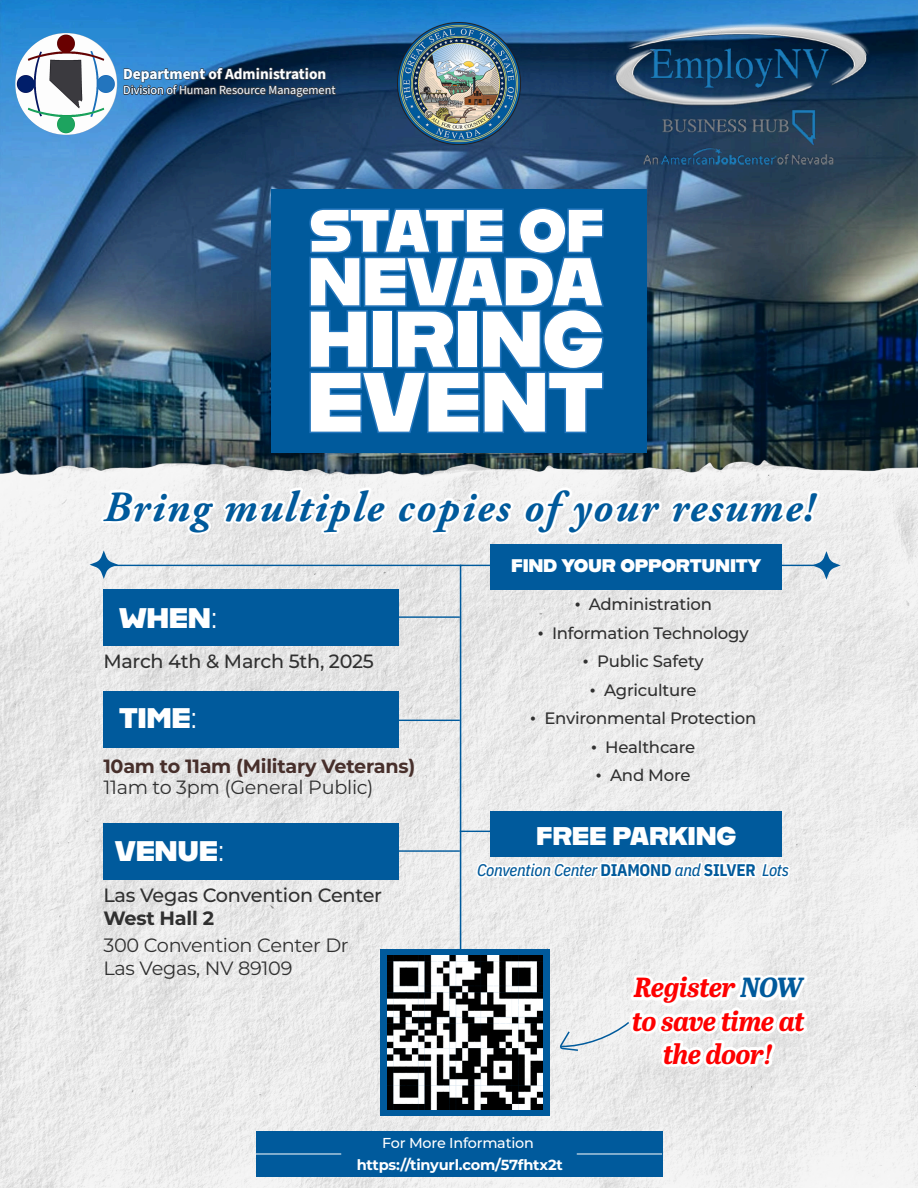
<style>
.page{position:relative;width:918px;height:1188px;background:#fff}
.page>*{position:absolute;margin:0;border:0;box-sizing:border-box;transform-origin:0 0}
.t1{font:83.7px "Alfarn 2";letter-spacing:-.015em;color:#fff}
.t2{font:78.75px "Alfarn 2";letter-spacing:-.015em;color:#fff}
.t3{font:67.35px "Alfarn 2";letter-spacing:-.015em;color:#fff}
.t4{font:59.7px "Alfarn 2";letter-spacing:-.035em;color:#fff}
.t5{font:italic 700 43.05px "Adobe Garamond Pro";letter-spacing:.045em;color:#005a9c}
.t6{font:28.35px "Alfarn 2";letter-spacing:-.015em;color:#fff}
.t7{font:italic 700 27.6px/33.2px "Abril Titling";letter-spacing:-.02em;color:#f00;text-align:center}
.t8{font:25.65px "Alfarn 2";letter-spacing:-.015em;color:#fff}
.t9{font:19.35px/23.1px "Montserrat";letter-spacing:-.015em;color:#303030}
.t10{font:500 19.35px/23.1px "Montserrat";letter-spacing:-.015em;color:#303030}
.t11{font:700 19.2px/21.1px "Montserrat";letter-spacing:-.015em;color:#472f2b}
.t12{font:500 19.2px "Montserrat";letter-spacing:-.015em;color:#303030}
.t13{font:18.3px "Alfarn 2";letter-spacing:-.015em;color:#fff}
.t14{font:italic 16.8px "IBM Plex Sans Cond Text";letter-spacing:-.015em;color:#005a9c}
.t15{font:500 16.5px "Montserrat";letter-spacing:-.015em;color:#303030}
.t16{font:700 15.3px "Source Sans 3";color:#fff}
.t17{font:700 14.55px "Montserrat";letter-spacing:-.015em;color:#fff}
.t18{font:500 14.4px "Montserrat";letter-spacing:-.015em;color:#fff}
.t19{font:12.3px "Source Sans 3";color:#fff}
.s1{font-weight:400;color:#303030}
.s2{font-weight:700}
.s3{font-family:"Times New Roman";font-weight:400}
.s4{font-family:"IBM Plex Sans Cond";font-weight:700;font-style:normal}
.s5{color:#005a9c}
</style>
<div class="page">
<img style="left:0;top:0;width:918px;height:373px">
<img style="left:0;top:373px;width:918px;height:815px">
<div style="left:271px;top:189px;width:376px;height:264px;background:#005a9c"></div>
<svg style="left:309px;top:208px;width:295px;height:46px"></svg>
<svg style="left:309px;top:257px;width:295px;height:176px"></svg>
<hr style="left:460px;top:565px;width:1px;height:384px;background:#005a9c">
<div style="left:256px;top:1132px;width:406px;height:45px;background:#005a9c"></div>
<hr style="left:256px;top:1154px;width:85px;height:1px;background:#fff">
<hr style="left:577px;top:1154px;width:85px;height:1px;background:#fff">
<img style="left:398px;top:22px;width:122px;height:123px">
<svg style="left:101px;top:487px;width:719px;height:48px"></svg>
<hr style="left:109px;top:565px;width:712px;height:1px;background:#005a9c">
<hr style="left:460px;top:831px;width:301px;height:1px;background:#005a9c">
<hr style="left:395px;top:616px;width:65px;height:2px;background:#005a9c">
<hr style="left:399px;top:720px;width:61px;height:1px;background:#005a9c">
<hr style="left:394px;top:850px;width:66px;height:2px;background:#005a9c">
<svg style="left:90px;top:550px;width:28px;height:29px"></svg>
<svg style="left:812px;top:551px;width:29px;height:29px"></svg>
<div style="left:103px;top:590px;width:296px;height:56px;background:#005a9c"></div>
<div style="left:103px;top:691px;width:296px;height:57px;background:#005a9c"></div>
<div style="left:103px;top:823px;width:296px;height:57px;background:#005a9c"></div>
<div style="left:490px;top:544px;width:292px;height:46px;background:#005a9c"></div>
<div style="left:490px;top:811px;width:292px;height:46px;background:#005a9c"></div>
<img style="left:603px;top:22px;width:276px;height:152px">
<div style="left:380px;top:950px;width:170px;height:166px;background:#005a9c"></div>
<img style="left:388px;top:956px;width:154px;height:154px">
<svg style="left:559px;top:974px;width:249px;height:93px"></svg>
<svg style="left:123px;top:67px;width:213px;height:31px;background:#20456a"></svg>
<img style="left:15px;top:33px;width:102px;height:102px;border-radius:51px">
<svg style="left:476px;top:862px;width:315px;height:16px"></svg>
<p class="t16" style="left:123px;top:64px;width:205px">Department of Administration</p>
<p class="t19" style="left:123px;top:82px;width:214px">Division of Human Resource Management</p>
<p class="t4" style="left:309px;top:194px;width:297px">STATE OF</p>
<p class="t3" style="left:307px;top:240px;width:297px">NEVADA</p>
<p class="t2" style="left:307px;top:291px;width:299px">HIRING</p>
<p class="t1" style="left:307px;top:351px;width:298px">EVENT</p>
<h1 class="t5" style="left:104px;top:482px;width:712px">Bring multiple copies of your resume!</h1>
<h1 class="t6" style="left:119px;top:600px;width:100px">WHEN:</h1>
<p class="t12" style="left:103px;top:648px;width:272px">March 4th &amp; March 5th, 2025</p>
<h1 class="t6" style="left:119px;top:701px;width:80px">TIME:</h1>
<p class="t11" style="left:103px;top:754px;width:313px">10am to 11am (Military Veterans)<br><span class="s1">11am to 3pm (General Public)</span></p>
<h1 class="t6" style="left:115px;top:833px;width:111px">VENUE:</h1>
<p class="t10" style="left:103px;top:883px;width:280px">Las Vegas Convention Center<br><span class="s2">West Hall 2</span></p>
<p class="t9" style="left:103px;top:933px;width:247px">300 Convention Center Dr<br>Las Vegas, NV 89109</p>
<p class="t13" style="left:511px;top:555px;width:252px">FIND YOUR OPPORTUNITY</p>
<p class="t15" style="left:575px;top:593px;width:139px"><span class="s3">•</span> Administration</p>
<p class="t15" style="left:538px;top:621px;width:212px"><span class="s3">•</span> Information Technology</p>
<p class="t15" style="left:583px;top:650px;width:122px"><span class="s3">•</span> Public Safety</p>
<p class="t15" style="left:590px;top:678px;width:108px"><span class="s3">•</span> Agriculture</p>
<p class="t15" style="left:530px;top:707px;width:228px"><span class="s3">•</span> Environmental Protection</p>
<p class="t15" style="left:591px;top:735px;width:106px"><span class="s3">•</span> Healthcare</p>
<p class="t15" style="left:596px;top:764px;width:96px"><span class="s3">•</span> And More</p>
<p class="t8" style="left:536px;top:820px;width:202px">FREE PARKING</p>
<p class="t14" style="left:477px;top:857px;width:313px">Convention Center <span class="s4">DIAMOND</span> and <span class="s4">SILVER</span> Lots</p>
<h1 class="t7" style="left:632px;top:970px;width:174px">Register <span class="s5">NOW </span>to save time at the door!</h1>
<p class="t18" style="left:382px;top:1133px;width:153px">For More Information</p>
<p class="t17" style="left:357px;top:1154px;width:208px">https://tinyurl.com/57fhtx2t</p>
</div>
